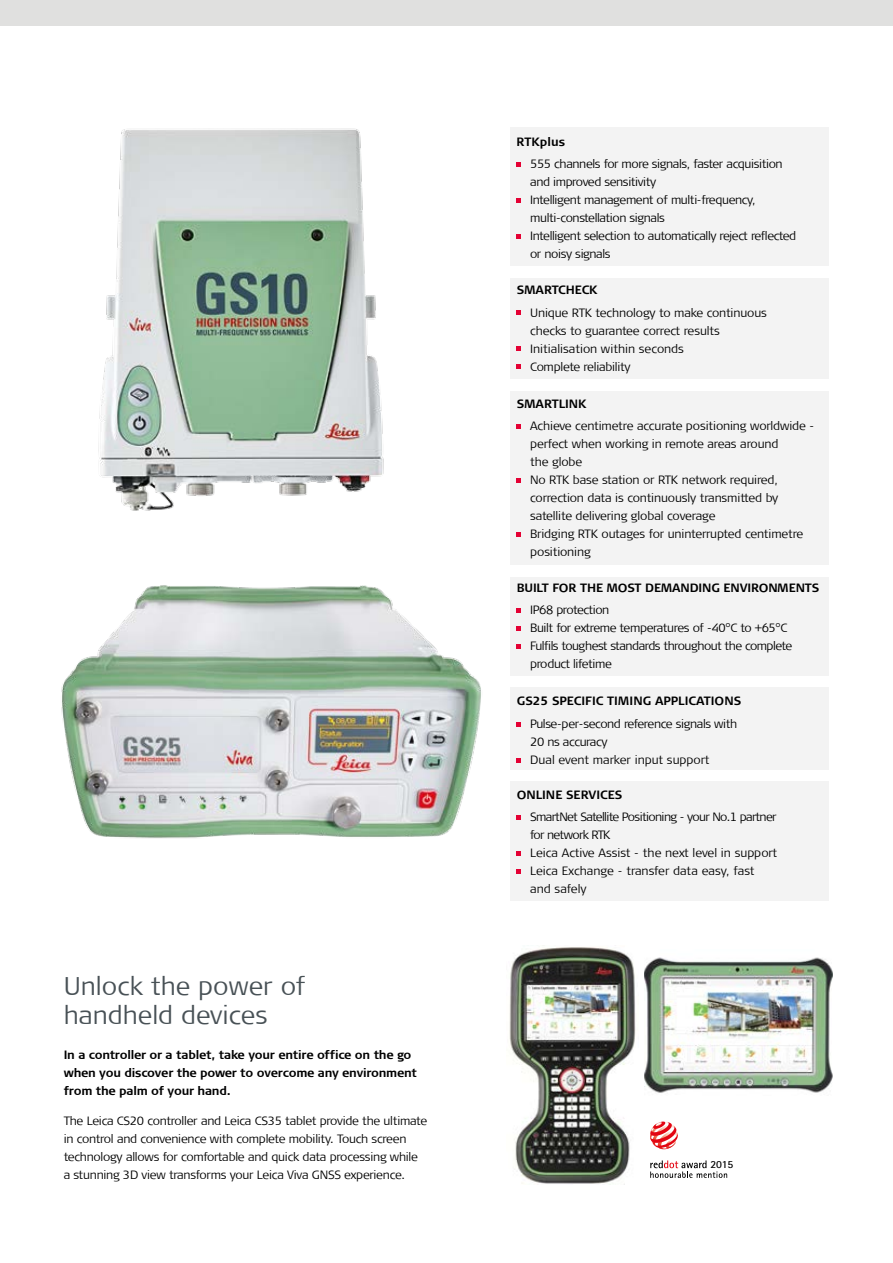
<style>
.page{position:relative;width:893px;height:1263px;background:#fff}
.page>*{position:absolute;margin:0;border:0;box-sizing:border-box;transform-origin:0 0}
.t1{font:300 25.5px/28.5px "Signa Column";color:#485156}
.t2{font:300 12px/18px "Signa Column";letter-spacing:-.03em;color:#000}
.t3{font:300 12px/18px "Signa Column";letter-spacing:-.01em;color:#000}
.t4{font:700 12px/18px "Signa Column";letter-spacing:-.02em;color:#000}
.t5{font:700 12px "Signa Column";color:#000}
.t6{font:700 10.95px "Rotis Sans Serif Std";color:#000}
</style>
<div class="page">
<div style="left:510px;top:782px;width:319px;height:119px;background:#f3f3f3"></div>
<div style="left:510px;top:687px;width:319px;height:83px;background:#f3f3f3"></div>
<div style="left:510px;top:577px;width:319px;height:98px;background:#f3f3f3"></div>
<div style="left:0;top:0;width:893px;height:26px;background:#e0e0df"></div>
<div style="left:510px;top:128px;width:319px;height:138px;background:#f3f3f3"></div>
<div style="left:510px;top:279px;width:319px;height:100px;background:#f3f3f3"></div>
<div style="left:510px;top:391px;width:319px;height:174px;background:#f3f3f3"></div>
<svg style="left:517px;top:163px;width:4px;height:4px"></svg>
<svg style="left:517px;top:199px;width:4px;height:4px"></svg>
<svg style="left:517px;top:235px;width:4px;height:4px"></svg>
<svg style="left:517px;top:311px;width:4px;height:4px"></svg>
<svg style="left:517px;top:347px;width:4px;height:4px"></svg>
<svg style="left:517px;top:365px;width:4px;height:4px"></svg>
<svg style="left:517px;top:424px;width:4px;height:4px"></svg>
<svg style="left:517px;top:478px;width:4px;height:4px"></svg>
<svg style="left:517px;top:532px;width:4px;height:4px"></svg>
<svg style="left:517px;top:608px;width:4px;height:5px"></svg>
<svg style="left:517px;top:626px;width:4px;height:5px"></svg>
<svg style="left:517px;top:644px;width:4px;height:5px"></svg>
<svg style="left:517px;top:722px;width:4px;height:4px"></svg>
<svg style="left:517px;top:758px;width:4px;height:4px"></svg>
<svg style="left:517px;top:815px;width:4px;height:4px"></svg>
<svg style="left:517px;top:851px;width:4px;height:4px"></svg>
<svg style="left:517px;top:869px;width:4px;height:4px"></svg>
<img style="left:61px;top:585px;width:420px;height:254px">
<img style="left:98px;top:128px;width:286px;height:383px">
<img style="left:509px;top:947px;width:127px;height:238px">
<img style="left:644px;top:957px;width:188px;height:136px">
<svg style="left:650px;top:1160px;width:77px;height:18px"></svg>
<svg style="left:650px;top:1121px;width:28px;height:28px"></svg>
<h1 class="t1" style="left:64px;top:972px;width:243px">Unlock the power of handheld devices</h1>
<p class="t4" style="left:64px;top:1045px;width:355px">In a controller or a tablet, take your entire office on the go when you discover the power to overcome any environment from the palm of your hand.</p>
<p class="t2" style="left:64px;top:1112px;width:365px">The Leica CS20 controller and Leica CS35 tablet provide the ultimate in control and convenience with complete mobility. Touch screen technology allows for comfortable and quick data processing while a stunning 3D view transforms your Leica Viva GNSS experience.</p>
<p class="t5" style="left:517px;top:135px;width:50px">RTKplus</p>
<p class="t2" style="left:530px;top:155px;width:268px">555 channels for more signals, faster acquisition and improved sensitivity<br>Intelligent management of multi-frequency, multi-constellation signals<br>Intelligent selection to automatically reject reflected or noisy signals</p>
<p class="t5" style="left:517px;top:283px;width:83px">SMARTCHECK</p>
<p class="t3" style="left:530px;top:303px;width:238px">Unique RTK technology to make continuous checks to guarantee correct results Initialisation within seconds<br>Complete reliability</p>
<p class="t5" style="left:517px;top:396px;width:72px">SMARTLINK</p>
<p class="t3" style="left:530px;top:417px;width:286px">Achieve centimetre accurate positioning worldwide - perfect when working in remote areas around<br>the globe<br>No RTK base station or RTK network required, correction data is continuously transmitted by satellite delivering global coverage<br>Bridging RTK outages for uninterrupted centimetre positioning</p>
<p class="t4" style="left:517px;top:579px;width:304px">BUILT FOR THE MOST DEMANDING ENVIRONMENTS</p>
<p class="t2" style="left:530px;top:601px;width:264px">IP68 protection<br>Built for extreme temperatures of -40°C to +65°C Fulfils toughest standards throughout the complete product lifetime</p>
<p class="t5" style="left:517px;top:694px;width:226px">GS25 SPECIFIC TIMING APPLICATIONS</p>
<p class="t2" style="left:530px;top:714px;width:209px">Pulse-per-second reference signals with<br>20 ns accuracy<br>Dual event marker input support</p>
<p class="t5" style="left:517px;top:787px;width:107px">ONLINE SERVICES</p>
<p class="t2" style="left:530px;top:808px;width:249px">SmartNet Satellite Positioning - your No.1 partner for network RTK<br>Leica Active Assist - the next level in support Leica Exchange - transfer data easy, fast and safely</p>
<p class="t6" style="left:710px;top:1157px;width:25px">2015</p>
</div>
